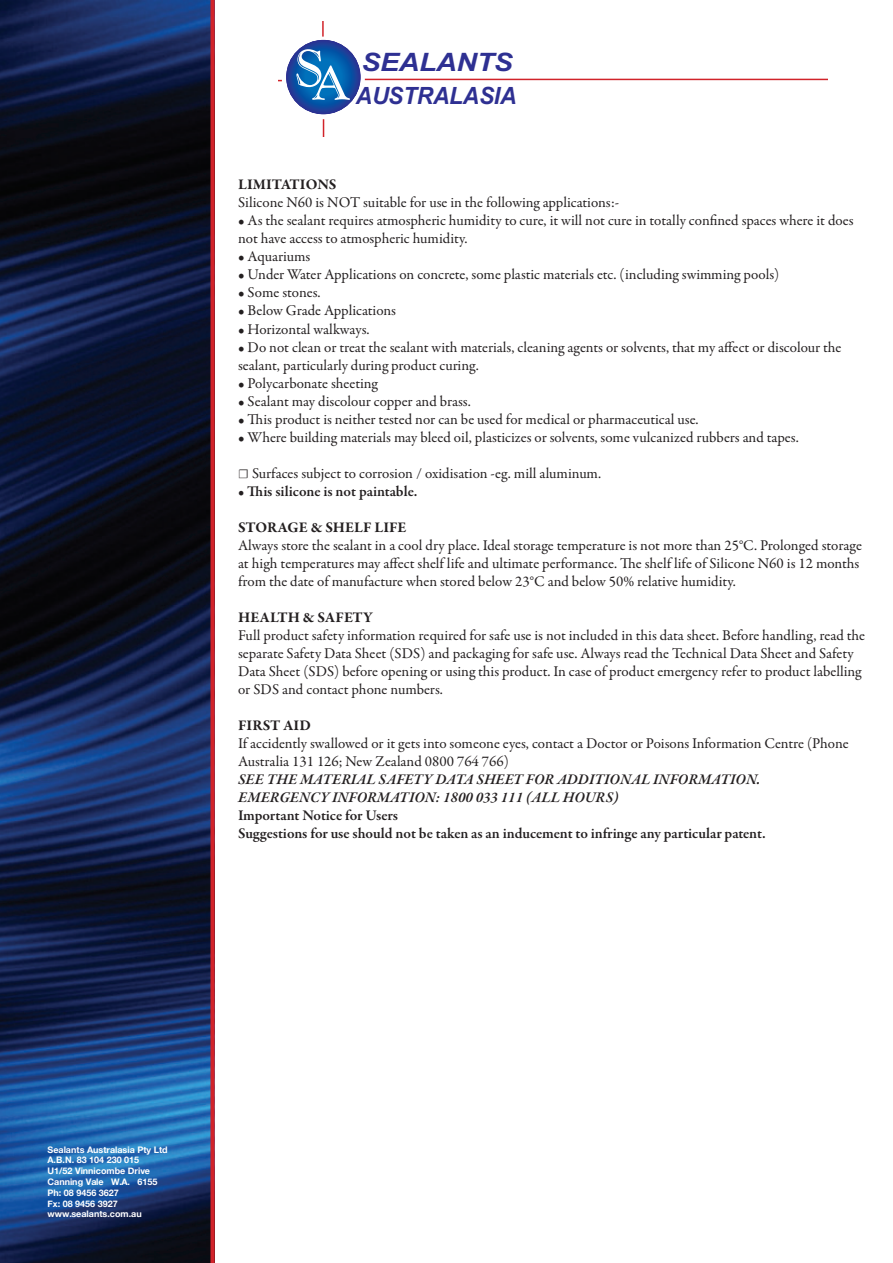
<style>
.page{position:relative;width:893px;height:1263px;background:#fff}
.page>*{position:absolute;margin:0;border:0;box-sizing:border-box;transform-origin:0 0}
.t1{font:italic 700 25.35px "Arial";letter-spacing:-.01em;color:#2e3092;scale:1.12 1}
.t2{font:italic 700 23.85px "Arial";letter-spacing:-.01em;color:#2e3092;scale:.95 1}
.t3{font:15px/18px "Garamond Premr Pro";color:#231f20}
.t4{font:600 15px "Garamond Premr Pro";color:#231f20}
.t5{font:italic 600 15px "Garamond Premr Pro";color:#231f20}
.t6{font:700 15px "Garamond Premr Pro";color:#231f20}
.t7{font:700 9px/10.8px "Helvetica Neue";color:#fff}
</style>
<div class="page">
<img style="left:0;top:0;width:210px;height:1263px">
<div style="left:210px;top:0;width:5px;height:1263px;background:#d1232a"></div>
<hr style="left:365px;top:79px;width:462px;height:1px;background:#d1232a">
<svg style="left:279px;top:21px;width:116px;height:115px"></svg>
<h1 class="t1" style="left:361px;top:48px;width:137px">SEALANTS</h1>
<h2 class="t2" style="left:356px;top:82px;width:170px">AUSTRALASIA</h2>
<p class="t6" style="left:238px;top:176px;width:100px">LIMITATIONS</p>
<p class="t3" style="left:238px;top:194px;width:383px">Silicone N60 is NOT suitable for use in the following applications:-</p>
<p class="t3" style="left:238px;top:212px;width:617px">• As the sealant requires atmospheric humidity to cure, it will not cure in totally confined spaces where it does not have access to atmospheric humidity.</p>
<p class="t3" style="left:238px;top:248px;width:74px">• Aquariums</p>
<p class="t3" style="left:238px;top:266px;width:543px">• Under Water Applications on concrete, some plastic materials etc. (including swimming pools)</p>
<p class="t3" style="left:238px;top:284px;width:84px">• Some stones.</p>
<p class="t3" style="left:238px;top:302px;width:159px">• Below Grade Applications</p>
<p class="t3" style="left:238px;top:320px;width:133px">• Horizontal walkways.</p>
<p class="t3" style="left:238px;top:338px;width:605px">• Do not clean or treat the sealant with materials, cleaning agents or solvents, that my affect or discolour the sealant, particularly during product curing.</p>
<p class="t3" style="left:238px;top:374px;width:141px">• Polycarbonate sheeting</p>
<p class="t3" style="left:238px;top:392px;width:234px">• Sealant may discolour copper and brass.</p>
<p class="t3" style="left:238px;top:410px;width:462px">• This product is neither tested nor can be used for medical or pharmaceutical use.</p>
<p class="t3" style="left:238px;top:428px;width:562px">• Where building materials may bleed oil, plasticizes or solvents, some vulcanized rubbers and tapes.</p>
<p class="t3" style="left:238px;top:464px;width:365px">☐ Surfaces subject to corrosion / oxidisation -eg. mill aluminum.</p>
<p class="t4" style="left:238px;top:482px;width:181px">• This silicone is not paintable.</p>
<p class="t6" style="left:238px;top:518px;width:170px">STORAGE &amp; SHELF LIFE</p>
<p class="t3" style="left:238px;top:536px;width:625px">Always store the sealant in a cool dry place. Ideal storage temperature is not more than 25°C. Prolonged storage at high temperatures may affect shelf life and ultimate performance. The shelf life of Silicone N60 is 12 months from the date of manufacture when stored below 23°C and below 50% relative humidity.</p>
<p class="t6" style="left:238px;top:608px;width:136px">HEALTH &amp; SAFETY</p>
<p class="t3" style="left:238px;top:626px;width:628px">Full product safety information required for safe use is not included in this data sheet. Before handling, read the separate Safety Data Sheet (SDS) and packaging for safe use. Always read the Technical Data Sheet and Safety Data Sheet (SDS) before opening or using this product. In case of product emergency refer to product labelling or SDS and contact phone numbers.</p>
<p class="t6" style="left:238px;top:716px;width:74px">FIRST AID</p>
<p class="t3" style="left:238px;top:734px;width:612px">If accidently swallowed or it gets into someone eyes, contact a Doctor or Poisons Information Centre (Phone<br>Australia 131 126; New Zealand 0800 764 766)</p>
<p class="t5" style="left:238px;top:769px;width:524px">SEE THE MATERIAL SAFETY DATA SHEET FOR ADDITIONAL INFORMATION.</p>
<p class="t5" style="left:238px;top:787px;width:382px">EMERGENCY INFORMATION: 1800 033 111 (ALL HOURS)</p>
<p class="t4" style="left:238px;top:806px;width:161px">Important Notice for Users</p>
<p class="t4" style="left:238px;top:824px;width:529px">Suggestions for use should not be taken as an inducement to infringe any particular patent.</p>
<p class="t7" style="left:47px;top:1144px;width:122px">Sealants Australasia Pty Ltd<br>A.B.N. 83 104 230 015<br>U1/52 Vinnicombe Drive<br>Canning Vale W.A. 6155<br>Ph: 08 9456 3627<br>Fx: 08 9456 3927 www.sealants.com.au</p>
</div>
